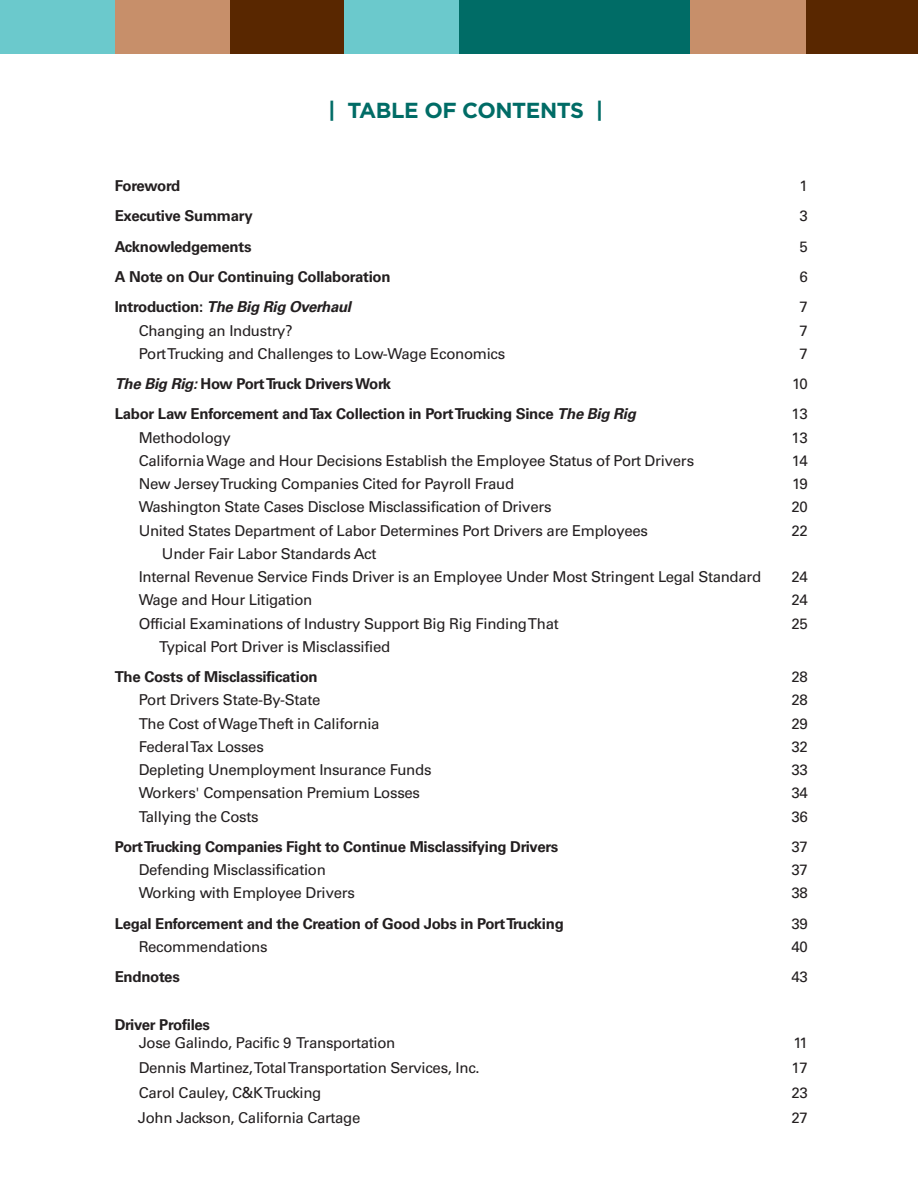
<style>
.page{position:relative;width:918px;height:1188px;background:#fff}
.page>*{position:absolute;margin:0;border:0;box-sizing:border-box;transform-origin:0 0}
.t1{font:700 21.75px "Gotham";letter-spacing:-.02em;color:#006c66}
.t2{font:15px/23.2px "Univers LT";letter-spacing:-.02em;color:#231f20}
.t3{font:700 15px "Univers LT";letter-spacing:-.02em;color:#231f20}
.t4{font:700 15px "Univers LT";letter-spacing:-.04em;color:#231f20}
.t5{font:italic 700 15px "Univers LT";letter-spacing:-.02em;color:#231f20}
.s1{font-style:normal}
.s2{font-style:italic}
</style>
<div class="page">
<div style="left:344px;top:0;width:115px;height:54px;background:#6bc9cc"></div>
<div style="left:459px;top:0;width:232px;height:54px;background:#006c66"></div>
<div style="left:230px;top:0;width:114px;height:54px;background:#592700"></div>
<div style="left:691px;top:0;width:116px;height:54px;background:#c78f6a"></div>
<div style="left:115px;top:0;width:115px;height:54px;background:#c78f6a"></div>
<div style="left:807px;top:0;width:111px;height:54px;background:#592700"></div>
<div style="left:0;top:0;width:115px;height:54px;background:#6bc9cc"></div>
<h1 class="t1" style="left:328px;top:103px;width:277px">| TABLE OF CONTENTS |</h1>
<p class="t4" style="left:115px;top:177px;width:67px">Foreword</p>
<p class="t2" style="left:799px;top:174px;width:10px">1</p>
<p class="t3" style="left:115px;top:207px;width:139px">Executive Summary</p>
<p class="t2" style="left:799px;top:205px;width:10px">3</p>
<p class="t3" style="left:115px;top:238px;width:138px">Acknowledgements</p>
<p class="t2" style="left:799px;top:235px;width:10px">5</p>
<p class="t3" style="left:115px;top:268px;width:277px">A Note on Our Continuing Collaboration</p>
<p class="t2" style="left:799px;top:265px;width:10px">6</p>
<p class="t5" style="left:115px;top:298px;width:238px"><span class="s1">Introduction:</span> The Big Rig Overhaul</p>
<p class="t2" style="left:799px;top:295px;width:10px">7</p>
<p class="t2" style="left:139px;top:319px;width:156px">Changing an Industry?</p>
<p class="t2" style="left:799px;top:319px;width:10px">7</p>
<p class="t2" style="left:139px;top:342px;width:368px">Port Trucking and Challenges to Low-Wage Economics</p>
<p class="t2" style="left:799px;top:342px;width:10px">7</p>
<p class="t4" style="left:115px;top:375px;width:278px"><span class="s2">The Big Rig:</span> How Port Truck Drivers Work</p>
<p class="t2" style="left:792px;top:372px;width:17px">10</p>
<p class="t3" style="left:115px;top:405px;width:523px">Labor Law Enforcement and Tax Collection in Port Trucking Since <span class="s2">The Big Rig</span></p>
<p class="t2" style="left:792px;top:402px;width:18px">13</p>
<p class="t2" style="left:139px;top:426px;width:93px">Methodology</p>
<p class="t2" style="left:792px;top:426px;width:18px">13</p>
<p class="t2" style="left:139px;top:449px;width:557px">California Wage and Hour Decisions Establish the Employee Status of Port Drivers</p>
<p class="t2" style="left:792px;top:449px;width:17px">14</p>
<p class="t2" style="left:139px;top:472px;width:377px">New Jersey Trucking Companies Cited for Payroll Fraud</p>
<p class="t2" style="left:792px;top:472px;width:17px">19</p>
<p class="t2" style="left:139px;top:495px;width:414px">Washington State Cases Disclose Misclassification of Drivers</p>
<p class="t2" style="left:791px;top:495px;width:18px">20</p>
<p class="t2" style="left:139px;top:519px;width:511px">United States Department of Labor Determines Port Drivers are Employees</p>
<p class="t2" style="left:791px;top:519px;width:18px">22</p>
<p class="t2" style="left:139px;top:542px;width:624px;text-indent:23px">Under Fair Labor Standards Act<br>Internal Revenue Service Finds Driver is an Employee Under Most Stringent Legal Standard</p>
<p class="t2" style="left:791px;top:565px;width:18px">24</p>
<p class="t2" style="left:139px;top:588px;width:175px">Wage and Hour Litigation</p>
<p class="t2" style="left:791px;top:588px;width:18px">24</p>
<p class="t2" style="left:139px;top:612px;width:421px">Official Examinations of Industry Support Big Rig Finding That</p>
<p class="t2" style="left:791px;top:612px;width:18px">25</p>
<p class="t2" style="left:159px;top:635px;width:232px">Typical Port Driver is Misclassified</p>
<p class="t3" style="left:115px;top:668px;width:204px">The Costs of Misclassification</p>
<p class="t2" style="left:791px;top:665px;width:18px">28</p>
<p class="t2" style="left:139px;top:688px;width:183px">Port Drivers State-By-State</p>
<p class="t2" style="left:791px;top:688px;width:18px">28</p>
<p class="t2" style="left:139px;top:712px;width:242px">The Cost of Wage Theft in California</p>
<p class="t2" style="left:791px;top:712px;width:18px">29</p>
<p class="t2" style="left:139px;top:735px;width:127px">Federal Tax Losses</p>
<p class="t2" style="left:791px;top:735px;width:18px">32</p>
<p class="t2" style="left:139px;top:758px;width:294px">Depleting Unemployment Insurance Funds</p>
<p class="t2" style="left:791px;top:758px;width:18px">33</p>
<p class="t2" style="left:139px;top:781px;width:283px">Workers' Compensation Premium Losses</p>
<p class="t2" style="left:791px;top:781px;width:18px">34</p>
<p class="t2" style="left:139px;top:805px;width:121px">Tallying the Costs</p>
<p class="t2" style="left:791px;top:805px;width:18px">36</p>
<p class="t3" style="left:115px;top:838px;width:445px">Port Trucking Companies Fight to Continue Misclassifying Drivers</p>
<p class="t2" style="left:791px;top:835px;width:18px">37</p>
<p class="t2" style="left:139px;top:858px;width:189px">Defending Misclassification</p>
<p class="t2" style="left:791px;top:858px;width:18px">37</p>
<p class="t2" style="left:139px;top:881px;width:218px">Working with Employee Drivers</p>
<p class="t2" style="left:791px;top:881px;width:18px">38</p>
<p class="t3" style="left:115px;top:915px;width:451px">Legal Enforcement and the Creation of Good Jobs in Port Trucking</p>
<p class="t2" style="left:791px;top:912px;width:18px">39</p>
<p class="t2" style="left:139px;top:935px;width:130px">Recommendations</p>
<p class="t2" style="left:791px;top:935px;width:18px">40</p>
<p class="t3" style="left:115px;top:968px;width:67px">Endnotes</p>
<p class="t2" style="left:791px;top:965px;width:18px">43</p>
<p class="t3" style="left:115px;top:1016px;width:97px">Driver Profiles</p>
<p class="t2" style="left:139px;top:1032px;width:258px">Jose Galindo, Pacific 9 Transportation</p>
<p class="t2" style="left:793px;top:1032px;width:16px">11</p>
<p class="t2" style="left:139px;top:1057px;width:342px">Dennis Martinez, Total Transportation Services, Inc.</p>
<p class="t2" style="left:792px;top:1057px;width:18px">17</p>
<p class="t2" style="left:139px;top:1082px;width:184px">Carol Cauley, C&amp;K Trucking</p>
<p class="t2" style="left:791px;top:1082px;width:18px">23</p>
<p class="t2" style="left:138px;top:1107px;width:224px">John Jackson, California Cartage</p>
<p class="t2" style="left:791px;top:1107px;width:18px">27</p>
</div>
